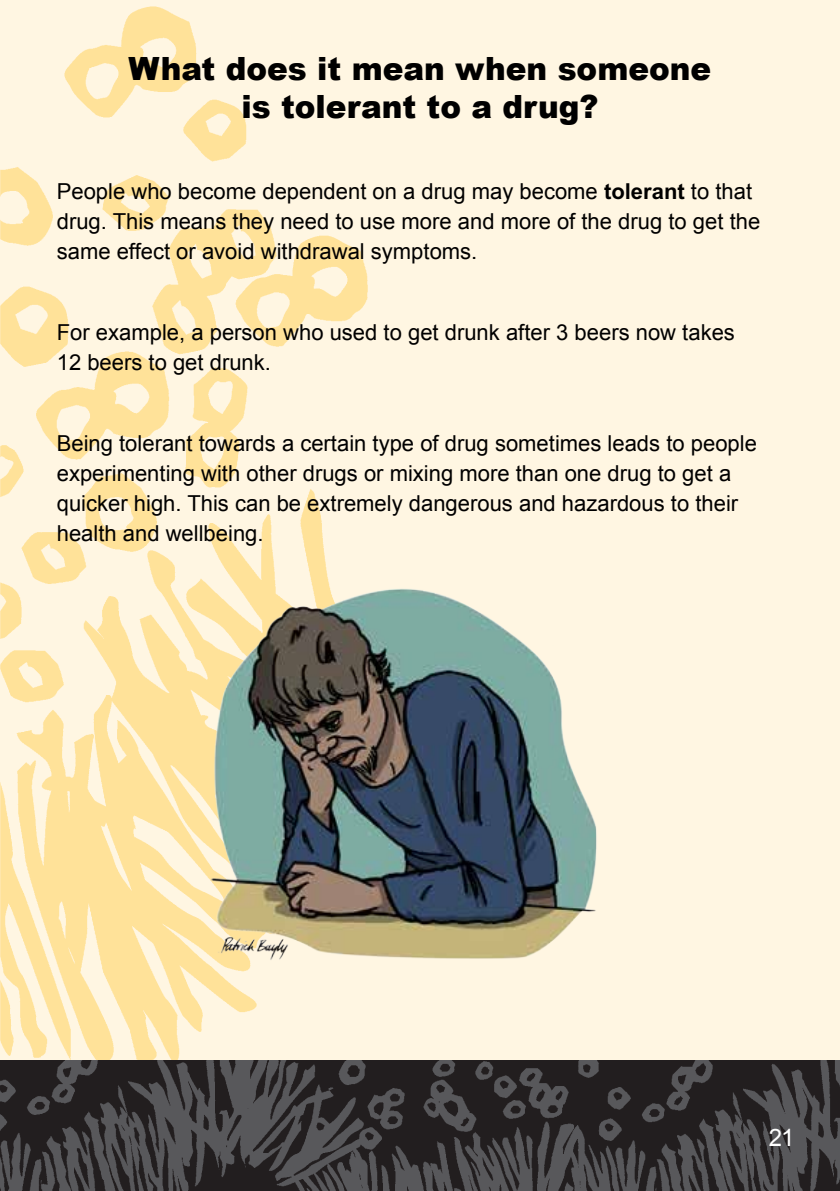
<style>
.page{position:relative;width:840px;height:1191px;background:#fff}
.page>*{position:absolute;margin:0;border:0;box-sizing:border-box;transform-origin:0 0}
.t1{font:900 32px/38px "Arial";color:#000;text-align:center}
.t2{font:24px "Arial";color:#fff}
.t3{font:22px/30px "Arial";color:#000}
.s1{font-weight:700}
</style>
<div class="page">
<div style="left:0;top:0;width:839px;height:1076px;background:#fff6e2"></div>
<img style="left:0;top:6px;width:368px;height:1054px">
<img style="left:0;top:1060px;width:839px;height:131px">
<img style="left:204px;top:584px;width:393px;height:381px">
<svg style="left:811px;top:1155px;width:11px;height:36px"></svg>
<h1 class="t1" style="left:128px;top:49px;width:584px">What does it mean when someone is tolerant to a drug?</h1>
<p class="t3" style="left:57px;top:176px;width:704px">People who become dependent on a drug may become <span class="s1">tolerant</span> to that drug. This means they need to use more and more of the drug to get the same effect or avoid withdrawal symptoms.</p>
<p class="t3" style="left:57px;top:317px;width:679px">For example, a person who used to get drunk after 3 beers now takes<br>12 beers to get drunk.</p>
<p class="t3" style="left:57px;top:428px;width:701px">Being tolerant towards a certain type of drug sometimes leads to people experimenting with other drugs or mixing more than one drug to get a quicker high. This can be extremely dangerous and hazardous to their health and wellbeing.</p>
<p class="t2" style="left:768px;top:1123px;width:27px">21</p>
</div>
